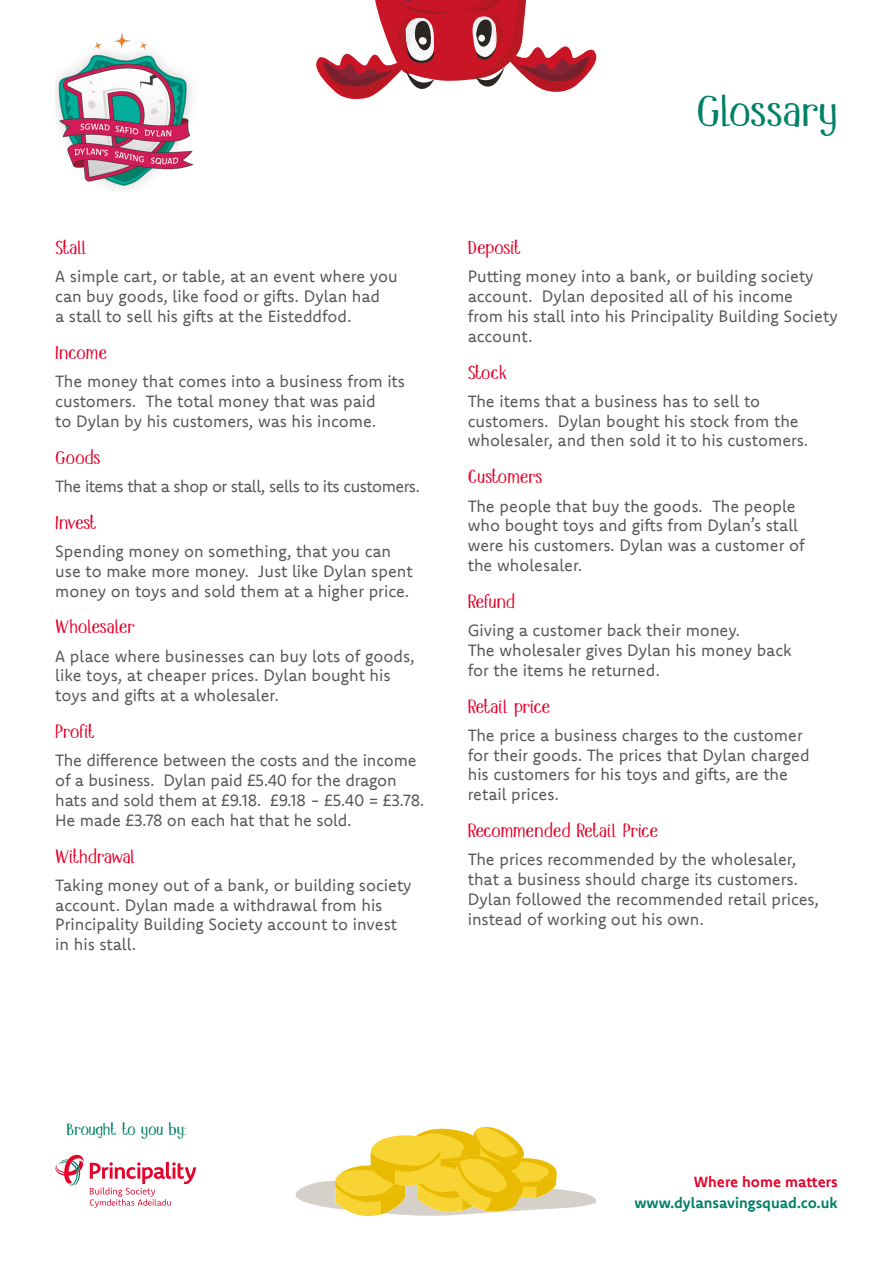
<style>
.page{position:relative;width:893px;height:1263px;background:#fff}
.page>*{position:absolute;margin:0;border:0;box-sizing:border-box;transform-origin:0 0}
.t1{font:38.55px "DK Mandolin";letter-spacing:-.04em;color:#008068}
.t2{font:16.5px/19.8px "Komet";color:#575756}
.t3{font:16.5px "DK Mandolin";letter-spacing:-.03em;color:#e3032b}
.t4{font:16.5px "Komet";letter-spacing:-.03em;color:#575756}
.t5{font:16.5px "DK Mandolin";color:#e3032b}
.t6{font:700 15px "Komet";color:#008068}
.t7{font:700 15px "Komet";color:#e3032b}
.t8{font:14.7px "DK Mandolin";letter-spacing:-.035em;color:#008068}
</style>
<div class="page">
<svg style="left:55px;top:1154px;width:141px;height:54px"></svg>
<svg style="left:316px;top:0;width:281px;height:100px"></svg>
<svg style="left:296px;top:1126px;width:300px;height:90px"></svg>
<img style="left:55px;top:32px;width:139px;height:158px">
<p class="t3" style="left:55px;top:236px;width:33px">Stall</p>
<p class="t2" style="left:55px;top:266px;width:344px">A simple cart, or table, at an event where you can buy goods, like food or gifts. Dylan had<br>a stall to sell his gifts at the Eisteddfod.</p>
<p class="t3" style="left:55px;top:341px;width:53px">Income</p>
<p class="t2" style="left:55px;top:371px;width:351px">The money that comes into a business from its customers. The total money that was paid<br>to Dylan by his customers, was his income.</p>
<p class="t3" style="left:55px;top:446px;width:47px">Goods</p>
<p class="t4" style="left:55px;top:475px;width:366px">The items that a shop or stall, sells to its customers.</p>
<p class="t3" style="left:55px;top:511px;width:43px">Invest</p>
<p class="t2" style="left:55px;top:541px;width:359px">Spending money on something, that you can use to make more money. Just like Dylan spent money on toys and sold them at a higher price.</p>
<p class="t3" style="left:55px;top:616px;width:82px">Wholesaler</p>
<p class="t2" style="left:55px;top:645px;width:361px">A place where businesses can buy lots of goods, like toys, at cheaper prices. Dylan bought his toys and gifts at a wholesaler.</p>
<p class="t3" style="left:55px;top:720px;width:41px">Profit</p>
<p class="t2" style="left:55px;top:750px;width:371px">The difference between the costs and the income of a business. Dylan paid £5.40 for the dragon hats and sold them at £9.18. £9.18 - £5.40 = £3.78.<br>He made £3.78 on each hat that he sold.</p>
<p class="t3" style="left:55px;top:845px;width:82px">Withdrawal</p>
<p class="t2" style="left:55px;top:875px;width:358px">Taking money out of a bank, or building society account. Dylan made a withdrawal from his Principality Building Society account to invest in his stall.</p>
<h1 class="t1" style="left:696px;top:85px;width:143px">Glossary</h1>
<p class="t3" style="left:468px;top:236px;width:55px">Deposit</p>
<p class="t2" style="left:468px;top:266px;width:371px">Putting money into a bank, or building society account. Dylan deposited all of his income<br>from his stall into his Principality Building Society account.</p>
<p class="t3" style="left:468px;top:361px;width:41px">Stock</p>
<p class="t2" style="left:468px;top:391px;width:342px">The items that a business has to sell to customers. Dylan bought his stock from the wholesaler, and then sold it to his customers.</p>
<p class="t5" style="left:468px;top:466px;width:77px">Customers</p>
<p class="t2" style="left:468px;top:495px;width:338px">The people that buy the goods. The people who bought toys and gifts from Dylan’s stall were his customers. Dylan was a customer of the wholesaler.</p>
<p class="t3" style="left:468px;top:590px;width:49px">Refund</p>
<p class="t2" style="left:468px;top:620px;width:325px">Giving a customer back their money.<br>The wholesaler gives Dylan his money back for the items he returned.</p>
<p class="t3" style="left:468px;top:695px;width:84px">Retail price</p>
<p class="t2" style="left:468px;top:725px;width:343px">The price a business charges to the customer for their goods. The prices that Dylan charged his customers for his toys and gifts, are the retail prices.</p>
<p class="t3" style="left:468px;top:819px;width:192px">Recommended Retail Price</p>
<p class="t2" style="left:468px;top:849px;width:353px">The prices recommended by the wholesaler, that a business should charge its customers.<br>Dylan followed the recommended retail prices, instead of working out his own.</p>
<p class="t8" style="left:67px;top:1120px;width:122px">Brought to you by:</p>
<p class="t7" style="left:694px;top:1172px;width:145px">Where home matters</p>
<p class="t6" style="left:635px;top:1193px;width:205px">www.dylansavingsquad.co.uk</p>
</div>
